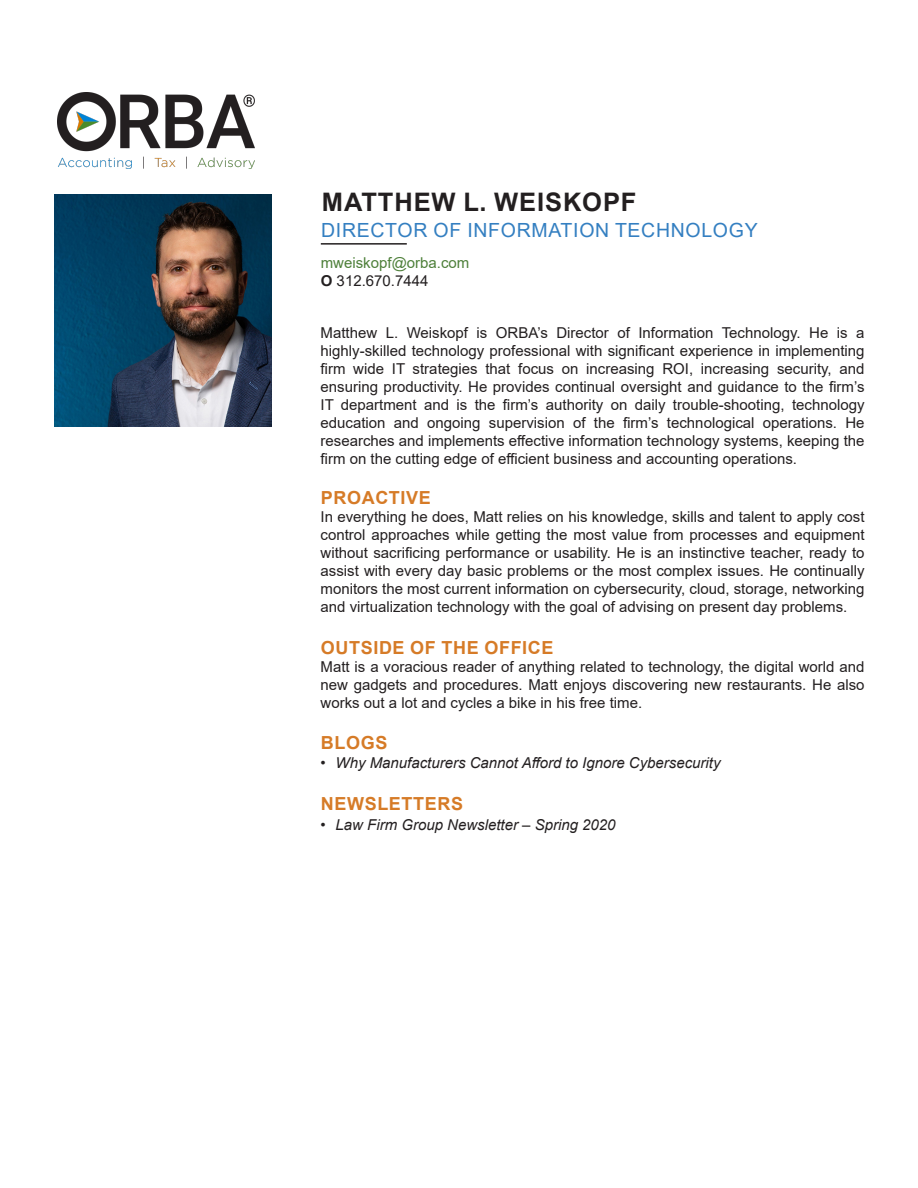
<style>
.page{position:relative;width:918px;height:1188px;background:#fff}
.page>*{position:absolute;margin:0;border:0;box-sizing:border-box;transform-origin:0 0}
.t1{font:700 25.5px "Arial";letter-spacing:.035em;color:#231f20}
.t2{font:19.5px "Arial";letter-spacing:.035em;color:#347fc1}
.Orange_Subhead_Font{font:700 18px "Arial";letter-spacing:.035em;color:#d67b27}
.Bio_Body_Copy_Font{font:15px/18px "Arial";color:#231f20;text-align:justify}
.t3{font:italic 15px "Arial";color:#231f20}
.t4{font:15px "Arial";color:#4e803a}
.s1{font-weight:700}
</style>
<div class="page">
<img style="left:58px;top:93px;width:196px;height:76px">
<hr style="left:321px;top:243px;width:86px;height:2px;background:#231f20">
<img style="left:54px;top:194px;width:217px;height:233px">
<p class="t1" style="left:322px;top:184px;width:316px">MATTHEW L. WEISKOPF</p>
<p class="t2" style="left:321px;top:217px;width:438px">DIRECTOR OF INFORMATION TECHNOLOGY</p>
<p class="t4" style="left:321px;top:252px;width:150px">mweiskopf@orba.com</p>
<p class="Bio_Body_Copy_Font" style="left:321px;top:271px;width:109px"><span class="s1">O</span> 312.670.7444</p>
<p class="Bio_Body_Copy_Font" style="left:321px;top:323px;width:546px">Matthew L. Weiskopf is ORBA’s Director of Information Technology. He is a highly-skilled technology professional with significant experience in implementing firm wide IT strategies that focus on increasing ROI, increasing security, and ensuring productivity. He provides continual oversight and guidance to the firm’s IT department and is the firm’s authority on daily trouble-shooting, technology education and ongoing supervision of the firm’s technological operations. He researches and implements effective information technology systems, keeping the firm on the cutting edge of efficient business and accounting operations.</p>
<p class="Orange_Subhead_Font" style="left:321px;top:485px;width:112px">PROACTIVE</p>
<p class="Bio_Body_Copy_Font" style="left:321px;top:508px;width:546px">In everything he does, Matt relies on his knowledge, skills and talent to apply cost control approaches while getting the most value from processes and equipment without sacrificing performance or usability. He is an instinctive teacher, ready to assist with every day basic problems or the most complex issues. He continually monitors the most current information on cybersecurity, cloud, storage, networking and virtualization technology with the goal of advising on present day problems.</p>
<p class="Orange_Subhead_Font" style="left:321px;top:635px;width:234px">OUTSIDE OF THE OFFICE</p>
<p class="Bio_Body_Copy_Font" style="left:321px;top:658px;width:546px">Matt is a voracious reader of anything related to technology, the digital world and new gadgets and procedures. Matt enjoys discovering new restaurants. He also works out a lot and cycles a bike in his free time.</p>
<p class="Orange_Subhead_Font" style="left:321px;top:730px;width:68px">BLOGS</p>
<p class="t3" style="left:321px;top:753px;width:402px">• Why Manufacturers Cannot Afford to Ignore Cybersecurity</p>
<p class="Orange_Subhead_Font" style="left:321px;top:791px;width:144px">NEWSLETTERS</p>
<p class="t3" style="left:321px;top:815px;width:297px">• Law Firm Group Newsletter – Spring 2020</p>
</div>
